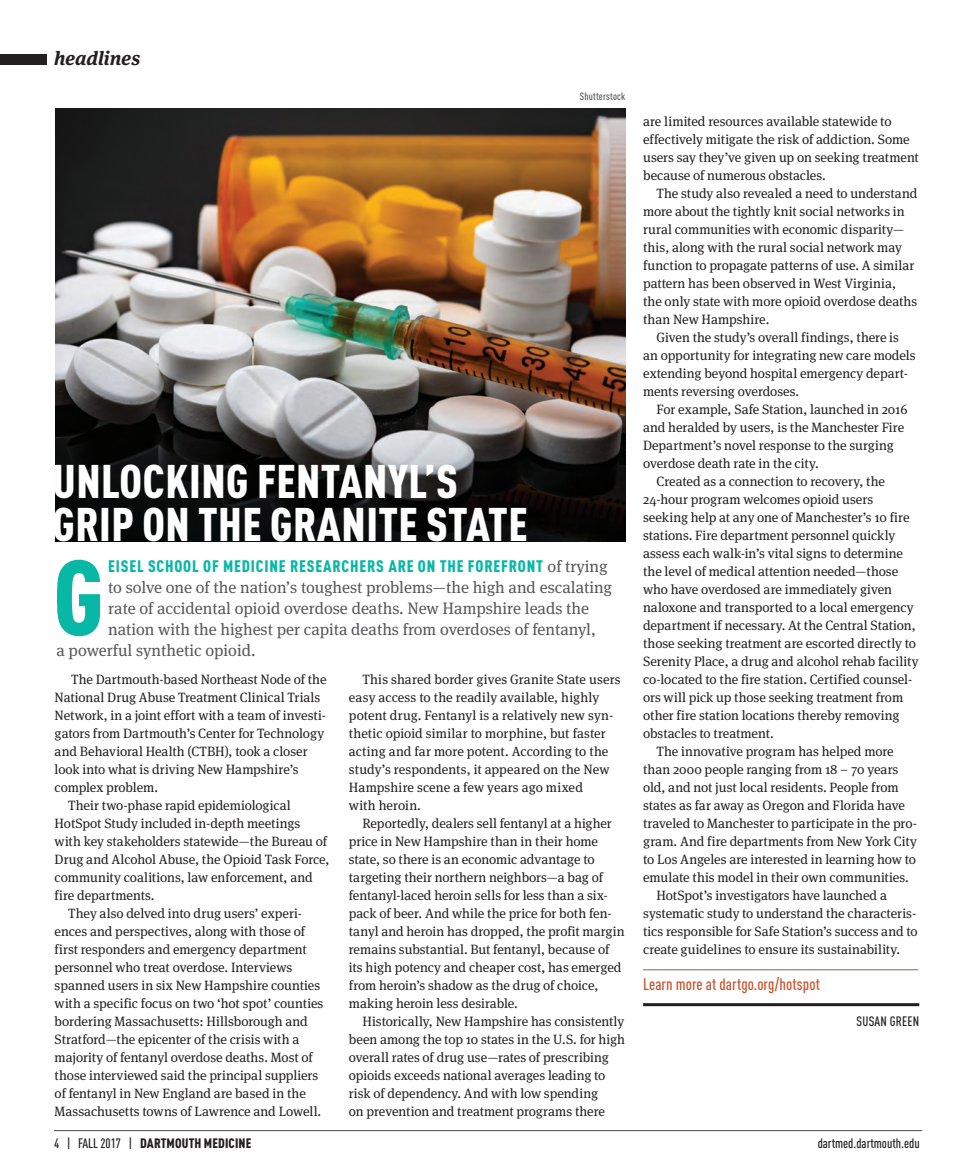
<style>
.page{position:relative;width:972px;height:1175px;background:#fff}
.page>*{position:absolute;margin:0;border:0;box-sizing:border-box;transform-origin:0 0}
.t1{font:900 condensed 105px "DINOT";color:#09b7a6}
.t2{font:900 condensed 46.5px/43.5px "DINOT";letter-spacing:.01em;color:#fff}
.t3{font:italic 700 19.5px "Meta Serif";color:#231f20}
.t4{font:16.5px "Meta Serif";color:#57585a}
.t5{font:900 condensed 16.5px "DINOT";letter-spacing:.05em;color:#09b7a6}
.t6{font:500 condensed 16.5px "DINOT";letter-spacing:.005em;color:#c85228}
.t7{font:13.5px/18px "Meta Serif";color:#231f20}
.t8{font:500 condensed 13.5px "DINOT";color:#231f20}
.t9{font:900 condensed 13.5px "DINOT";letter-spacing:.01em;color:#231f20}
.t10{font:500 condensed 10.5px "DINOT";letter-spacing:.02em;color:#57585a}
.s1{font-family:"Meta Serif";font-weight:400;font-stretch:normal;color:#57585a}
.s2{font-weight:500}
</style>
<div class="page">
<img style="left:55px;top:108px;width:570px;height:315px">
<div style="left:0;top:54px;width:46px;height:11px;background:#231f20"></div>
<hr style="left:54px;top:1130px;width:868px;height:1px;background:#474a4e">
<svg style="left:55px;top:423px;width:570px;height:118px;background:#242424"></svg>
<hr style="left:643px;top:1003px;width:276px;height:3px;background:#231f20">
<hr style="left:643px;top:969px;width:275px;height:1px;background:#7d8357">
<h3 class="t3" style="left:54px;top:42px;width:88px">headlines</h3>
<p class="t10" style="left:580px;top:90px;width:47px">Shutterstock</p>
<h2 class="t2" style="left:53px;top:459px;width:477px">UNLOCKING FENTANYL’S<br>GRIP ON THE GRANITE STATE</h2>
<h1 class="t1" style="left:53px;top:532px;width:52px">G</h1>
<p class="t5" style="left:108px;top:556px;width:501px">EISEL SCHOOL OF MEDICINE RESEARCHERS ARE ON THE FOREFRONT <span class="s1">of trying</span></p>
<p class="t4" style="left:108px;top:574px;width:506px">to solve one of the nation’s toughest problems—the high and escalating</p>
<p class="t4" style="left:108px;top:595px;width:483px">rate of accidental opioid overdose deaths. New Hampshire leads the</p>
<p class="t4" style="left:108px;top:616px;width:489px">nation with the highest per capita deaths from overdoses of fentanyl,</p>
<p class="t4" style="left:57px;top:637px;width:201px">a powerful synthetic opioid.</p>
<p class="t7" style="left:71px;top:669px;width:257px">The Dartmouth-based Northeast Node of the</p>
<p class="t7" style="left:55px;top:687px;width:267px">National Drug Abuse Treatment Clinical Trials</p>
<p class="t7" style="left:55px;top:705px;width:273px">Network, in a joint effort with a team of investi-</p>
<p class="t7" style="left:55px;top:723px;width:271px">gators from Dartmouth’s Center for Technology</p>
<p class="t7" style="left:55px;top:741px;width:254px">and Behavioral Health (CTBH), took a closer</p>
<p class="t7" style="left:55px;top:759px;width:245px">look into what is driving New Hampshire’s</p>
<p class="t7" style="left:55px;top:777px;width:105px">complex problem.</p>
<p class="t7" style="left:68px;top:795px;width:224px">Their two-phase rapid epidemiological</p>
<p class="t7" style="left:55px;top:813px;width:247px">HotSpot Study included in-depth meetings</p>
<p class="t7" style="left:55px;top:831px;width:274px">with key stakeholders statewide—the Bureau of</p>
<p class="t7" style="left:55px;top:849px;width:276px">Drug and Alcohol Abuse, the Opioid Task Force,</p>
<p class="t7" style="left:55px;top:867px;width:260px">community coalitions, law enforcement, and</p>
<p class="t7" style="left:55px;top:885px;width:101px">fire departments.</p>
<p class="t7" style="left:68px;top:903px;width:235px">They also delved into drug users’ experi-</p>
<p class="t7" style="left:55px;top:921px;width:252px">ences and perspectives, along with those of</p>
<p class="t7" style="left:55px;top:939px;width:254px">first responders and emergency department</p>
<p class="t7" style="left:55px;top:957px;width:239px">personnel who treat overdose. Interviews</p>
<p class="t7" style="left:55px;top:975px;width:267px">spanned users in six New Hampshire counties</p>
<p class="t7" style="left:55px;top:993px;width:270px">with a specific focus on two ‘hot spot’ counties</p>
<p class="t7" style="left:55px;top:1011px;width:255px">bordering Massachusetts: Hillsborough and</p>
<p class="t7" style="left:55px;top:1029px;width:246px">Stratford—the epicenter of the crisis with a</p>
<p class="t7" style="left:55px;top:1047px;width:260px">majority of fentanyl overdose deaths. Most of</p>
<p class="t7" style="left:55px;top:1065px;width:265px">those interviewed said the principal suppliers</p>
<p class="t7" style="left:55px;top:1083px;width:253px">of fentanyl in New England are based in the</p>
<p class="t7" style="left:55px;top:1101px;width:268px">Massachusetts towns of Lawrence and Lowell.</p>
<p class="t7" style="left:349px;top:669px;width:273px;text-indent:14px">This shared border gives Granite State users easy access to the readily available, highly potent drug. Fentanyl is a relatively new syn&shy;thetic opioid similar to morphine, but faster acting and far more potent. According to the study’s respondents, it appeared on the New Hampshire scene a few years ago mixed<br>with heroin.</p>
<p class="t7" style="left:349px;top:813px;width:277px;text-indent:14px">Reportedly, dealers sell fentanyl at a higher price in New Hampshire than in their home state, so there is an economic advantage to targeting their northern neighbors—a bag of fentanyl-laced heroin sells for less than a six&shy;pack of beer. And while the price for both fen&shy;tanyl and heroin has dropped, the profit margin remains substantial. But fentanyl, because of its high potency and cheaper cost, has emerged from heroin’s shadow as the drug of choice, making heroin less desirable.</p>
<p class="t7" style="left:349px;top:1011px;width:278px;text-indent:14px">Historically, New Hampshire has consistently been among the top 10 states in the U.S. for high overall rates of drug use—rates of prescribing opioids exceeds national averages leading to risk of dependency. And with low spending<br>on prevention and treatment programs there</p>
<p class="t7" style="left:643px;top:111px;width:277px">are limited resources available statewide to effectively mitigate the risk of addiction. Some users say they’ve given up on seeking treatment because of numerous obstacles.</p>
<p class="t7" style="left:643px;top:183px;width:276px;text-indent:14px">The study also revealed a need to understand more about the tightly knit social networks in rural communities with economic disparity— this, along with the rural social network may function to propagate patterns of use. A similar pattern has been observed in West Virginia, the only state with more opioid overdose deaths than New Hampshire.</p>
<p class="t7" style="left:643px;top:327px;width:274px;text-indent:14px">Given the study’s overall findings, there is an opportunity for integrating new care models extending beyond hospital emergency depart&shy;ments reversing overdoses.</p>
<p class="t7" style="left:657px;top:399px;width:252px">For example, Safe Station, launched in 2016</p>
<p class="t7" style="left:643px;top:417px;width:263px">and heralded by users, is the Manchester Fire</p>
<p class="t7" style="left:643px;top:435px;width:252px">Department’s novel response to the surging</p>
<p class="t7" style="left:643px;top:453px;width:177px">overdose death rate in the city.</p>
<p class="t7" style="left:657px;top:471px;width:230px">Created as a connection to recovery, the</p>
<p class="t7" style="left:643px;top:489px;width:232px">24-hour program welcomes opioid users</p>
<p class="t7" style="left:643px;top:507px;width:268px">seeking help at any one of Manchester’s 10 fire</p>
<p class="t7" style="left:643px;top:525px;width:254px">stations. Fire department personnel quickly</p>
<p class="t7" style="left:643px;top:543px;width:261px">assess each walk-in’s vital signs to determine</p>
<p class="t7" style="left:643px;top:561px;width:257px">the level of medical attention needed—those</p>
<p class="t7" style="left:643px;top:579px;width:251px">who have overdosed are immediately given</p>
<p class="t7" style="left:643px;top:597px;width:272px">naloxone and transported to a local emergency</p>
<p class="t7" style="left:643px;top:615px;width:274px">department if necessary. At the Central Station,</p>
<p class="t7" style="left:643px;top:633px;width:274px">those seeking treatment are escorted directly to</p>
<p class="t7" style="left:643px;top:651px;width:277px">Serenity Place, a drug and alcohol rehab facility</p>
<p class="t7" style="left:643px;top:669px;width:271px">co-located to the fire station. Certified counsel-</p>
<p class="t7" style="left:643px;top:687px;width:262px">ors will pick up those seeking treatment from</p>
<p class="t7" style="left:643px;top:705px;width:258px">other fire station locations thereby removing</p>
<p class="t7" style="left:643px;top:723px;width:132px">obstacles to treatment.</p>
<p class="t7" style="left:657px;top:741px;width:239px">The innovative program has helped more</p>
<p class="t7" style="left:643px;top:759px;width:257px">than 2000 people ranging from 18 – 70 years</p>
<p class="t7" style="left:643px;top:777px;width:257px">old, and not just local residents. People from</p>
<p class="t7" style="left:643px;top:795px;width:263px">states as far away as Oregon and Florida have</p>
<p class="t7" style="left:643px;top:813px;width:275px">traveled to Manchester to participate in the pro-</p>
<p class="t7" style="left:643px;top:831px;width:275px">gram. And fire departments from New York City</p>
<p class="t7" style="left:643px;top:849px;width:274px">to Los Angeles are interested in learning how to</p>
<p class="t7" style="left:643px;top:867px;width:267px">emulate this model in their own communities.</p>
<p class="t7" style="left:657px;top:885px;width:232px">HotSpot’s investigators have launched a</p>
<p class="t7" style="left:643px;top:903px;width:275px">systematic study to understand the characteris-</p>
<p class="t7" style="left:643px;top:921px;width:276px">tics responsible for Safe Station’s success and to</p>
<p class="t7" style="left:643px;top:939px;width:259px">create guidelines to ensure its sustainability.</p>
<p class="t6" style="left:643px;top:974px;width:178px">Learn more at dartgo.org/hotspot</p>
<p class="t8" style="left:857px;top:1013px;width:64px">SUSAN GREEN</p>
<p class="t9" style="left:54px;top:1135px;width:199px"><span class="s2">4 | FALL 2017 |</span> DARTMOUTH MEDICINE</p>
<p class="t8" style="left:818px;top:1134px;width:104px">dartmed.dartmouth.edu</p>
</div>
